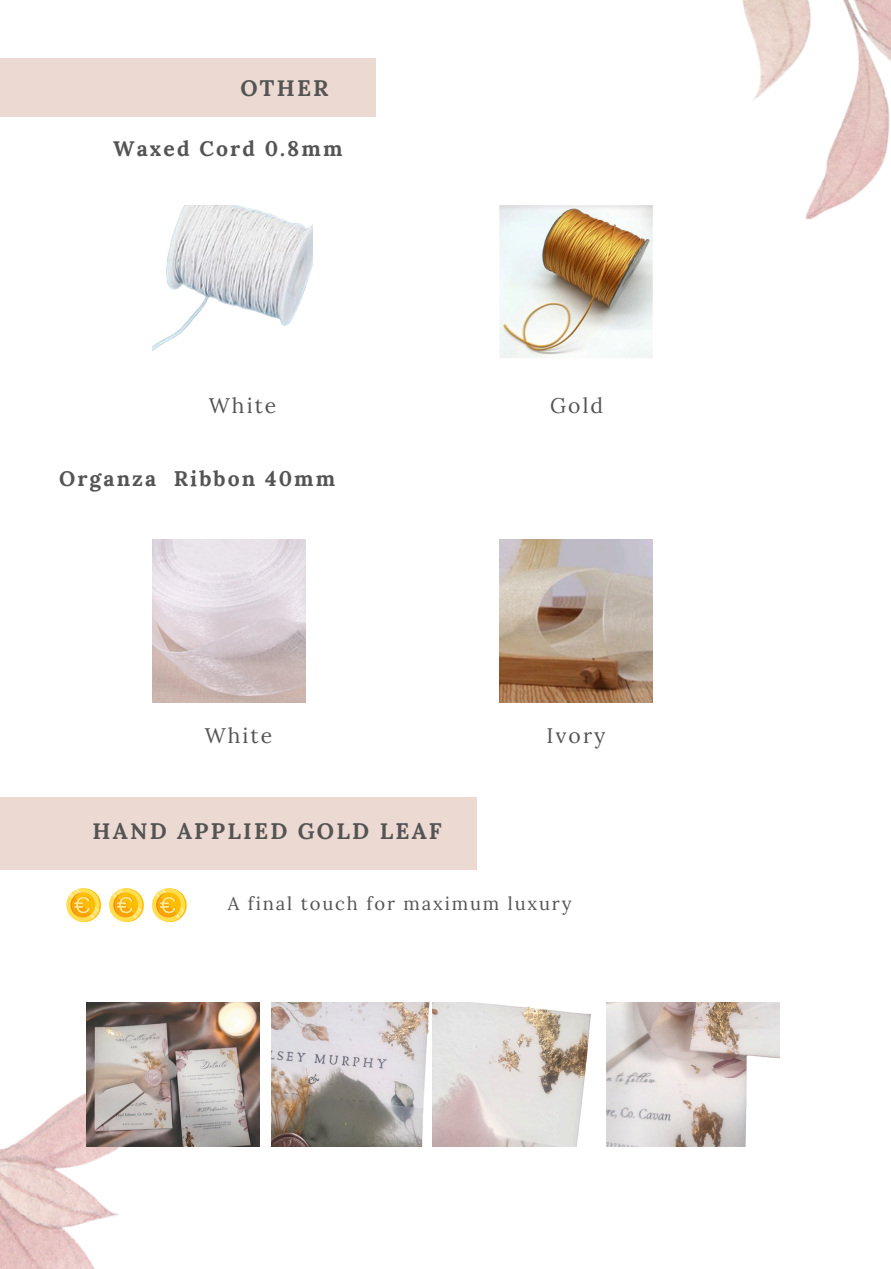
<style>
.page{position:relative;width:891px;height:1269px;background:#fff}
.page>*{position:absolute;margin:0;border:0;box-sizing:border-box;transform-origin:0 0}
.t1{font:700 22.5px "Lora";letter-spacing:.1em;color:#545454}
.t2{font:700 21.15px "Lora";letter-spacing:.1em;color:#545454}
.t3{font:21.15px "Lora";letter-spacing:.1em;color:#545454}
.t4{font:18.45px "Lora";letter-spacing:.1em;color:#545454}
</style>
<div class="page">
<img style="left:652px;top:0;width:239px;height:287px">
<img style="left:0;top:1002px;width:477px;height:267px">
<img style="left:499px;top:205px;width:153px;height:153px">
<img style="left:152px;top:205px;width:161px;height:146px">
<img style="left:152px;top:540px;width:153px;height:163px">
<img style="left:499px;top:540px;width:153px;height:163px">
<div style="left:0;top:797px;width:477px;height:73px;background:#ecdad2"></div>
<svg style="left:152px;top:888px;width:35px;height:34px"></svg>
<svg style="left:109px;top:888px;width:35px;height:34px"></svg>
<svg style="left:66px;top:888px;width:35px;height:34px"></svg>
<img style="left:86px;top:1003px;width:173px;height:144px">
<img style="left:272px;top:1003px;width:161px;height:144px">
<img style="left:433px;top:1003px;width:347px;height:144px">
<div style="left:0;top:58px;width:376px;height:59px;background:#ecdad2"></div>
<p class="t1" style="left:240px;top:73px;width:90px">OTHER</p>
<h1 class="t2" style="left:113px;top:135px;width:231px">Waxed Cord 0.8mm</h1>
<h3 class="t3" style="left:209px;top:391px;width:69px">White</h3>
<h3 class="t3" style="left:550px;top:391px;width:55px">Gold</h3>
<h2 class="t2" style="left:59px;top:464px;width:278px">Organza Ribbon 40mm</h2>
<p class="t3" style="left:205px;top:722px;width:69px">White</p>
<p class="t3" style="left:547px;top:722px;width:60px">Ivory</p>
<h3 class="t1" style="left:93px;top:816px;width:351px">HAND APPLIED GOLD LEAF</h3>
<h3 class="t4" style="left:228px;top:892px;width:345px">A final touch for maximum luxury</h3>
</div>
